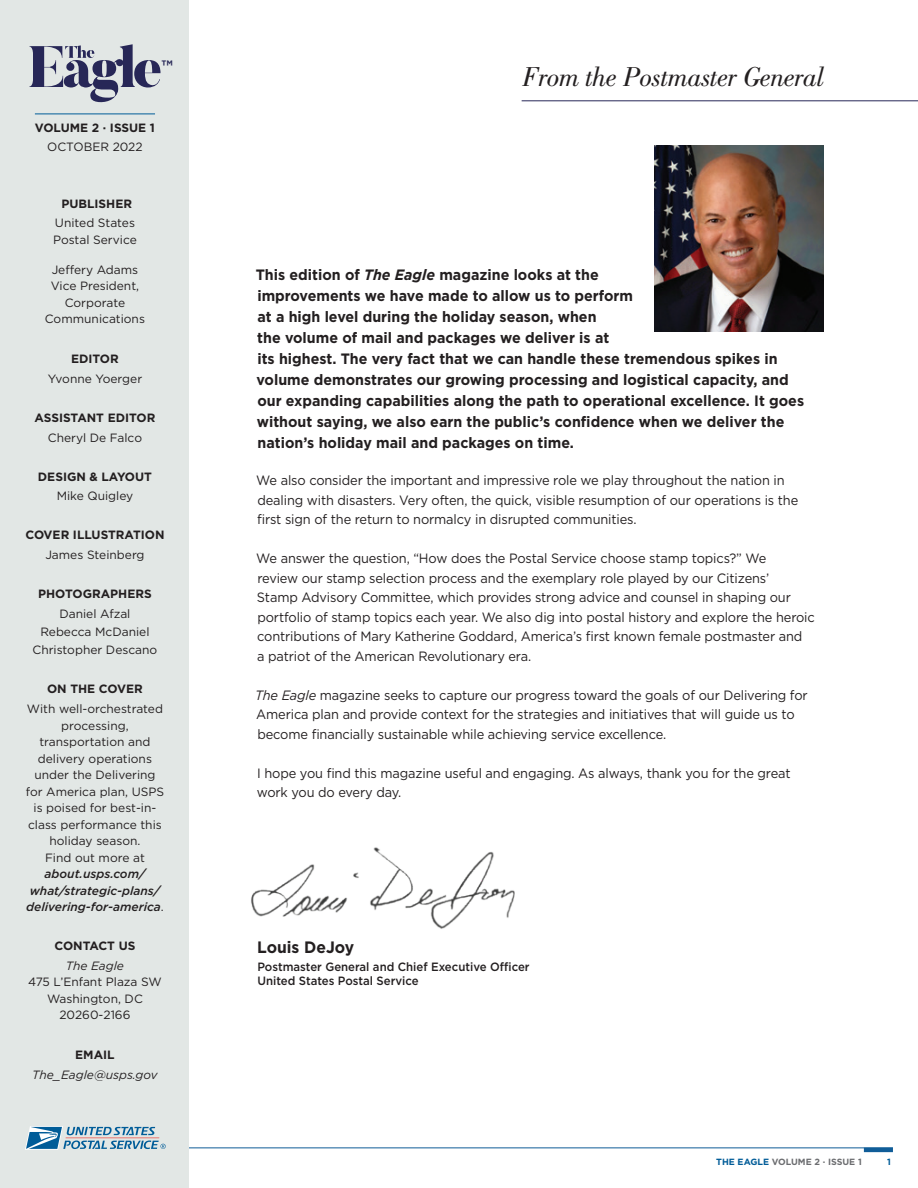
<style>
.page{position:relative;width:918px;height:1188px;background:#fff}
.page>*{position:absolute;margin:0;border:0;box-sizing:border-box;transform-origin:0 0}
.Department_Headers{font:italic 28.2px "Bodoni";letter-spacing:-.02em;color:#231f20}
.t1{font:700 16.5px "Gotham";color:#231f20;scale:.95 1}
.t2{font:700 16.5px "Gotham";color:#272757}
.t3{font:700 15px/21px "Gotham";color:#231f20;scale:.95 1}
.From_PMG_body__9_13{font:13.5px/19.5px "Gotham";letter-spacing:-.01em;color:#231f20;scale:.95 1}
.t4{font:12px/16.5px "Gotham";color:#231f20;text-align:center}
.MAG_IMPRINT_BOLD_HEA{font:700 12px "Gotham";color:#231f20}
.t5{font:500 12px "Gotham";color:#231f20;scale:.95 1}
.t6{font:italic 12px "Gotham";color:#231f20}
.MAG_IMPRINT_BOLD_VOL{font:700 12px "Gotham";color:#231f20}
.t7{font:700 9px "Gotham";color:#6c6d70}
.t8{font:700 9px "Gotham";color:#005c98}
.s1{font-weight:500;font-style:italic}
.s2{font-style:italic}
.s3{color:#005c98}
</style>
<div class="page">
<hr style="left:27px;top:1147px;width:866px;height:1px;background:#105d98">
<hr style="left:864px;top:1148px;width:29px;height:4px;background:#105d98">
<div style="left:0;top:0;width:189px;height:1188px;background:#e2e7e5"></div>
<hr style="left:522px;top:100px;width:396px;height:1px;background:#272757">
<svg style="left:25px;top:1126px;width:141px;height:24px"></svg>
<svg style="left:29px;top:44px;width:132px;height:59px"></svg>
<img style="left:654px;top:146px;width:170px;height:186px">
<img style="left:251px;top:847px;width:264px;height:82px">
<hr style="left:35px;top:114px;width:120px;height:1px;background:#005c98">
<p class="t2" style="left:161px;top:55px;width:13px">™</p>
<p class="MAG_IMPRINT_BOLD_VOL" style="left:35px;top:119px;width:122px">VOLUME 2 · ISSUE 1</p>
<p class="t4" style="left:47px;top:139px;width:97px">OCTOBER 2022</p>
<h3 class="MAG_IMPRINT_BOLD_HEA" style="left:61px;top:195px;width:72px">PUBLISHER</h3>
<p class="t4" style="left:53px;top:215px;width:85px;text-align:left">United States<br>Postal Service</p>
<p class="t4" style="left:45px;top:261px;width:102px">Jeffery Adams<br>Vice President,<br>Corporate<br>Communications</p>
<h3 class="MAG_IMPRINT_BOLD_HEA" style="left:71px;top:351px;width:49px">EDITOR</h3>
<p class="t4" style="left:48px;top:370px;width:96px">Yvonne Yoerger</p>
<h3 class="MAG_IMPRINT_BOLD_HEA" style="left:35px;top:410px;width:122px">ASSISTANT EDITOR</h3>
<p class="t4" style="left:48px;top:429px;width:96px">Cheryl De Falco</p>
<h3 class="MAG_IMPRINT_BOLD_HEA" style="left:38px;top:468px;width:116px">DESIGN &amp; LAYOUT</h3>
<p class="t4" style="left:57px;top:487px;width:78px">Mike Quigley</p>
<h3 class="MAG_IMPRINT_BOLD_HEA" style="left:25px;top:527px;width:141px">COVER ILLUSTRATION</h3>
<p class="t4" style="left:45px;top:546px;width:101px">James Steinberg</p>
<h3 class="MAG_IMPRINT_BOLD_HEA" style="left:38px;top:586px;width:115px">PHOTOGRAPHERS</h3>
<p class="t4" style="left:59px;top:605px;width:73px">Daniel Afzal</p>
<p class="t4" style="left:40px;top:623px;width:111px">Rebecca McDaniel</p>
<p class="t4" style="left:33px;top:641px;width:126px">Christopher Descano</p>
<h3 class="MAG_IMPRINT_BOLD_HEA" style="left:47px;top:681px;width:97px">ON THE COVER</h3>
<p class="t4" style="left:26px;top:700px;width:140px">With well-orchestrated processing, transportation and delivery operations under the Delivering for America plan, USPS is poised for best-in&shy;class performance this holiday season.<br>Find out more at <span class="s1">about.usps.com/ what/strategic-plans/ delivering-for-america</span>.</p>
<h3 class="MAG_IMPRINT_BOLD_HEA" style="left:55px;top:938px;width:82px">CONTACT US</h3>
<p class="t4" style="left:28px;top:957px;width:135px"><span class="s2">The Eagle<br></span>475 L’Enfant Plaza SW<br>Washington, DC<br>20260-2166</p>
<h3 class="MAG_IMPRINT_BOLD_HEA" style="left:75px;top:1047px;width:41px">EMAIL</h3>
<p class="t6" style="left:32px;top:1067px;width:127px">The_Eagle@usps.gov</p>
<h2 class="Department_Headers" style="left:522px;top:61px;width:304px">From the Postmaster General</h2>
<p class="t3" style="left:256px;top:264px;width:579px">This edition of <span class="s2">The Eagle</span> magazine looks at the<br>improvements we have made to allow us to perform<br>at a high level during the holiday season, when<br>the volume of mail and packages we deliver is at<br>its highest. The very fact that we can handle these tremendous spikes in volume demonstrates our growing processing and logistical capacity, and our expanding capabilities along the path to operational excellence. It goes without saying, we also earn the public’s confidence when we deliver the nation’s holiday mail and packages on time.</p>
<p class="From_PMG_body__9_13" style="left:256px;top:470px;width:572px">We also consider the important and impressive role we play throughout the nation in dealing with disasters. Very often, the quick, visible resumption of our operations is the first sign of the return to normalcy in disrupted communities.</p>
<p class="From_PMG_body__9_13" style="left:256px;top:548px;width:589px">We answer the question, “How does the Postal Service choose stamp topics?” We<br>review our stamp selection process and the exemplary role played by our Citizens’<br>Stamp Advisory Committee, which provides strong advice and counsel in shaping our portfolio of stamp topics each year. We also dig into postal history and explore the heroic contributions of Mary Katherine Goddard, America’s first known female postmaster and<br>a patriot of the American Revolutionary era.</p>
<p class="From_PMG_body__9_13" style="left:255px;top:685px;width:583px"><span class="s2">The Eagle</span> magazine seeks to capture our progress toward the goals of our Delivering for<br>America plan and provide context for the strategies and initiatives that will guide us to become financially sustainable while achieving service excellence.</p>
<p class="From_PMG_body__9_13" style="left:257px;top:763px;width:563px">I hope you find this magazine useful and engaging. As always, thank you for the great work you do every day.</p>
<p class="t1" style="left:257px;top:936px;width:104px">Louis DeJoy</p>
<p class="t5" style="left:257px;top:959px;width:288px">Postmaster General and Chief Executive Officer</p>
<p class="t5" style="left:257px;top:973px;width:171px">United States Postal Service</p>
<p class="t7" style="left:716px;top:1156px;width:147px"><span class="s3">THE EAGLE</span> VOLUME 2 · ISSUE 1</p>
<p class="t8" style="left:887px;top:1156px;width:5px">1</p>
</div>
